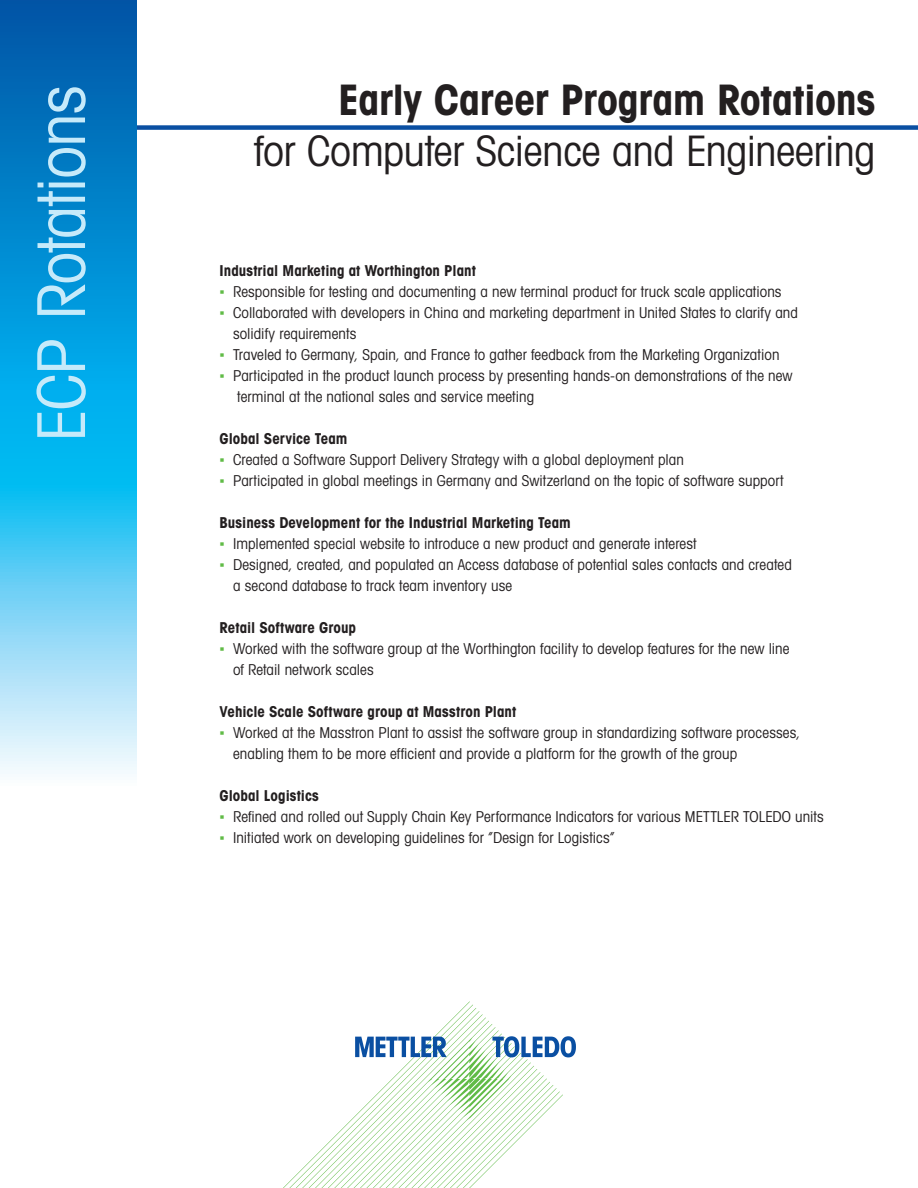
<style>
.page{position:relative;width:918px;height:1188px;background:#fff}
.page>*{position:absolute;margin:0;border:0;box-sizing:border-box;transform-origin:0 0}
.Vertical_Text_44_52{font:66px "Avant Gardefor MT Bk";letter-spacing:-.015em;color:#c6eafa}
.Title_Bold_28_34{font:42px "Avant Gardefor MT Bk";letter-spacing:-.005em;color:#231f20}
.Title_Bold_28_34-2{font:42px "Avant Gardefor MT Bd";letter-spacing:-.01em;color:#231f20}
.t1{font:15px/21px "Avant Gardefor MT Bk";letter-spacing:.005em;color:#231f20}
.t2{font:15px "Avant Gardefor MT Bd";letter-spacing:.005em;color:#231f20}
.s1{font-family:"Arial";color:#60bb46}
</style>
<div class="page">
<svg style="left:283px;top:1001px;width:293px;height:187px"></svg>
<div style="left:123px;top:125px;width:795px;height:5px;background:#0a4fa2"></div>
<svg style="left:0;top:0;width:136px;height:774px;background:#32a8de"></svg>
<p class="Vertical_Text_44_52" style="left:21px;top:442px;width:358px;rotate:-90deg">ECP Rotations</p>
<p class="Title_Bold_28_34-2" style="left:338px;top:73px;width:539px">Early Career Program Rotations</p>
<p class="Title_Bold_28_34" style="left:254px;top:125px;width:623px">for Computer Science and Engineering</p>
<p class="t2" style="left:220px;top:261px;width:258px">Industrial Marketing at Worthington Plant</p>
<p class="t1" style="left:220px;top:280px;width:564px"><span class="s1">▪</span> Responsible for testing and documenting a new terminal product for truck scale applications</p>
<p class="t1" style="left:233px;top:301px;width:566px;text-indent:-14px"><span class="s1">▪</span> Collaborated with developers in China and marketing department in United States to clarify and solidify requirements</p>
<p class="t1" style="left:220px;top:343px;width:561px"><span class="s1">▪</span> Traveled to Germany, Spain, and France to gather feedback from the Marketing Organization</p>
<p class="t1" style="left:237px;top:364px;width:557px;text-indent:-18px"><span class="s1">▪</span> Participated in the product launch process by presenting hands-on demonstrations of the new terminal at the national sales and service meeting</p>
<p class="t2" style="left:220px;top:429px;width:130px">Global Service Team</p>
<p class="t1" style="left:220px;top:448px;width:466px"><span class="s1">▪</span> Created a Software Support Delivery Strategy with a global deployment plan</p>
<p class="t1" style="left:220px;top:469px;width:566px"><span class="s1">▪</span> Participated in global meetings in Germany and Switzerland on the topic of software support</p>
<p class="t2" style="left:220px;top:513px;width:353px">Business Development for the Industrial Marketing Team</p>
<p class="t1" style="left:220px;top:532px;width:479px"><span class="s1">▪</span> Implemented special website to introduce a new product and generate interest</p>
<p class="t1" style="left:233px;top:553px;width:560px;text-indent:-14px"><span class="s1">▪</span> Designed, created, and populated an Access database of potential sales contacts and created a second database to track team inventory use</p>
<p class="t2" style="left:220px;top:618px;width:138px">Retail Software Group</p>
<p class="t1" style="left:233px;top:637px;width:558px;text-indent:-14px"><span class="s1">▪</span> Worked with the software group at the Worthington facility to develop features for the new line of Retail network scales</p>
<p class="t2" style="left:220px;top:702px;width:298px">Vehicle Scale Software group at Masstron Plant</p>
<p class="t1" style="left:233px;top:721px;width:569px;text-indent:-14px"><span class="s1">▪</span> Worked at the Masstron Plant to assist the software group in standardizing software processes, enabling them to be more efficient and provide a platform for the growth of the group</p>
<p class="t2" style="left:220px;top:786px;width:101px">Global Logistics</p>
<p class="t1" style="left:220px;top:805px;width:606px"><span class="s1">▪</span> Refined and rolled out Supply Chain Key Performance Indicators for various METTLER TOLEDO units</p>
<p class="t1" style="left:220px;top:826px;width:397px"><span class="s1">▪</span> Initiated work on developing guidelines for “Design for Logistics”</p>
</div>
